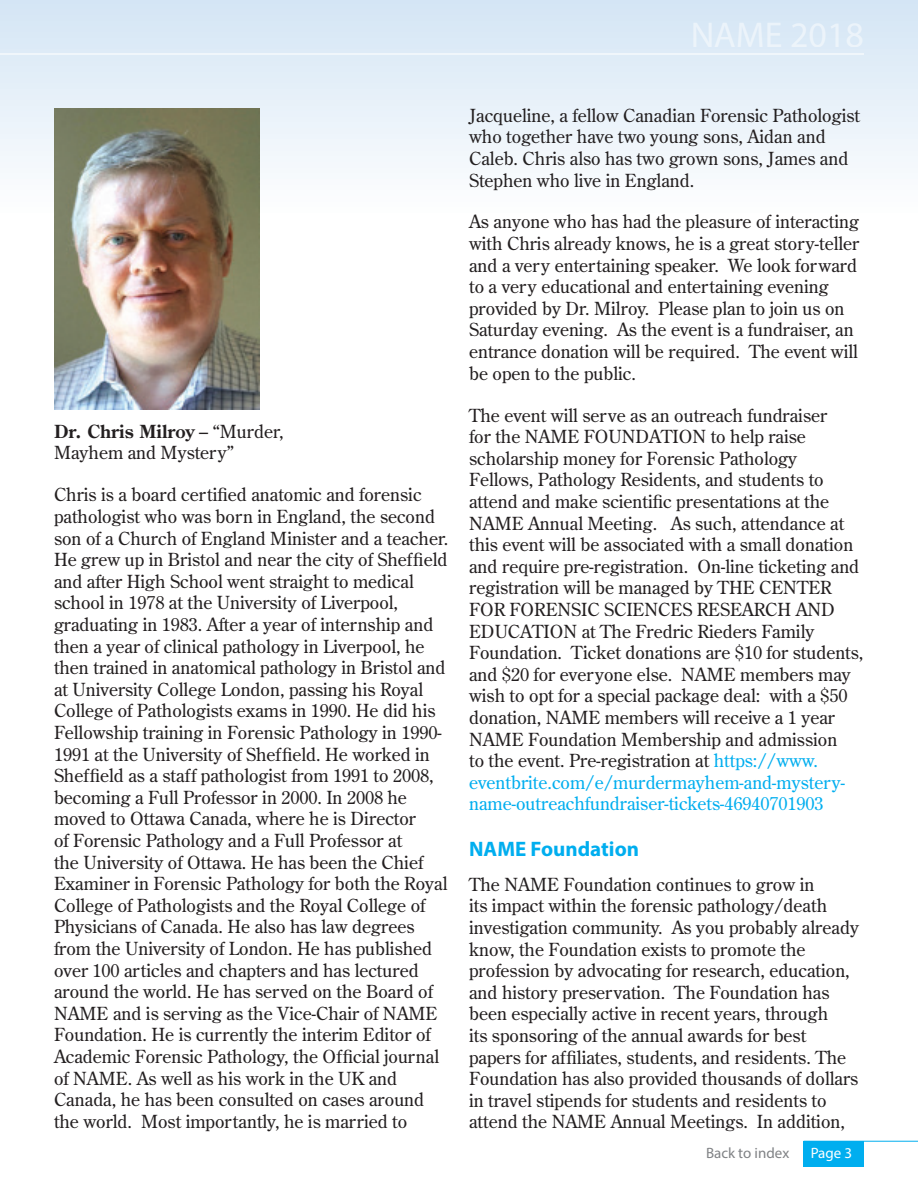
<style>
.page{position:relative;width:918px;height:1188px;background:#fff}
.page>*{position:absolute;margin:0;border:0;box-sizing:border-box;transform-origin:0 0}
.t1{font:700 21px "Myriad Pro";color:#00aeef}
.t2{font:18px/21.6px "Century Old Style Std";color:#231f20}
.t3{font:15px "Myriad Pro";color:#808285}
.t4{font:15px "Myriad Pro";color:#fff}
.s1{font-weight:700}
.s2{color:#00aeef}
</style>
<div class="page">
<div style="left:803px;top:1141px;width:61px;height:26px;background:#00aeef"></div>
<hr style="left:804px;top:1141px;width:114px;height:1px;background:#00aeef">
<div style="left:0;top:0;width:918px;height:216px;background:linear-gradient(to bottom,#d3e5f5,#fefefe)"></div>
<hr style="left:0;top:53px;width:864px;height:2px;background:#fff">
<img style="left:54px;top:108px;width:206px;height:302px">
<p class="t2" style="left:54px;top:420px;width:231px"><span class="s1">Dr. Chris Milroy</span> – “Murder,<br>Mayhem and Mystery”</p>
<p class="t2" style="left:54px;top:484px;width:396px">Chris is a board certified anatomic and forensic pathologist who was born in England, the second son of a Church of England Minister and a teacher.<br>He grew up in Bristol and near the city of Sheffield and after High School went straight to medical school in 1978 at the University of Liverpool, graduating in 1983. After a year of internship and then a year of clinical pathology in Liverpool, he then trained in anatomical pathology in Bristol and at University College London, passing his Royal College of Pathologists exams in 1990. He did his Fellowship training in Forensic Pathology in 1990- 1991 at the University of Sheffield. He worked in Sheffield as a staff pathologist from 1991 to 2008, becoming a Full Professor in 2000. In 2008 he moved to Ottawa Canada, where he is Director<br>of Forensic Pathology and a Full Professor at<br>the University of Ottawa. He has been the Chief Examiner in Forensic Pathology for both the Royal College of Pathologists and the Royal College of Physicians of Canada. He also has law degrees from the University of London. He has published over 100 articles and chapters and has lectured around the world. He has served on the Board of NAME and is serving as the Vice-Chair of NAME Foundation. He is currently the interim Editor of Academic Forensic Pathology, the Official journal of NAME. As well as his work in the UK and Canada, he has been consulted on cases around the world. Most importantly, he is married to</p>
<p class="t2" style="left:469px;top:104px;width:392px">Jacqueline, a fellow Canadian Forensic Pathologist who together have two young sons, Aidan and Caleb. Chris also has two grown sons, James and Stephen who live in England.</p>
<p class="t2" style="left:469px;top:211px;width:392px">As anyone who has had the pleasure of interacting with Chris already knows, he is a great story-teller and a very entertaining speaker. We look forward to a very educational and entertaining evening provided by Dr. Milroy. Please plan to join us on Saturday evening. As the event is a fundraiser, an entrance donation will be required. The event will be open to the public.</p>
<p class="t2" style="left:469px;top:404px;width:396px">The event will serve as an outreach fundraiser<br>for the NAME FOUNDATION to help raise scholarship money for Forensic Pathology Fellows, Pathology Residents, and students to attend and make scientific presentations at the NAME Annual Meeting. As such, attendance at this event will be associated with a small donation and require pre-registration. On-line ticketing and registration will be managed by THE CENTER FOR FORENSIC SCIENCES RESEARCH AND EDUCATION at The Fredric Rieders Family Foundation. Ticket donations are $10 for students, and $20 for everyone else. NAME members may wish to opt for a special package deal: with a $50 donation, NAME members will receive a 1 year NAME Foundation Membership and admission<br>to the event. Pre-registration at <span class="s2">https://www. eventbrite.com/e/murdermayhem-and-mystery&shy;name-outreachfundraiser-tickets-46940701903</span></p>
<p class="t1" style="left:469px;top:835px;width:171px">NAME Foundation</p>
<p class="t2" style="left:469px;top:873px;width:391px">The NAME Foundation continues to grow in<br>its impact within the forensic pathology/death investigation community. As you probably already know, the Foundation exists to promote the profession by advocating for research, education, and history preservation. The Foundation has been especially active in recent years, through<br>its sponsoring of the annual awards for best papers for affiliates, students, and residents. The Foundation has also provided thousands of dollars in travel stipends for students and residents to attend the NAME Annual Meetings. In addition,</p>
<p class="t3" style="left:706px;top:1143px;width:85px">Back to index</p>
<p class="t4" style="left:811px;top:1144px;width:43px">Page 3</p>
</div>
